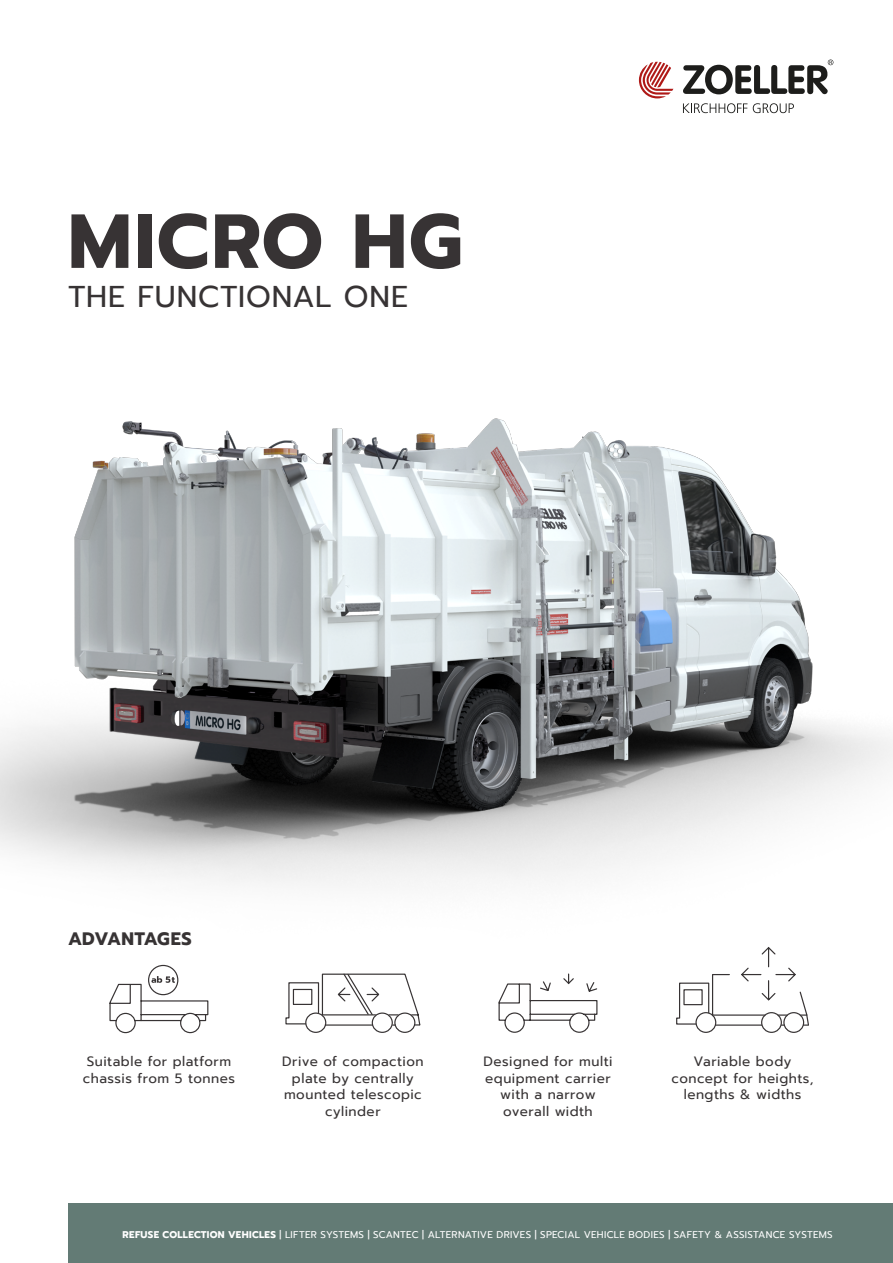
<style>
.page{position:relative;width:893px;height:1263px;background:#fff}
.page>*{position:absolute;margin:0;border:0;box-sizing:border-box;transform-origin:0 0}
.t1{font:700 76.5px "Prompt";letter-spacing:.025em;color:#373334}
.t2{font:30px "Prompt";letter-spacing:.025em;color:#373334}
.t3{font:700 18px "Prompt";letter-spacing:.01em;color:#373334}
.t4{font:13.5px/16.5px "Prompt";letter-spacing:.035em;color:#373334;text-align:center}
.t5{font:9.75px "Prompt";letter-spacing:.025em;color:#fff}
.s1{font-weight:700}
</style>
<div class="page">
<svg style="left:683px;top:103px;width:64px;height:10px"></svg>
<svg style="left:753px;top:103px;width:41px;height:10px"></svg>
<svg style="left:639px;top:62px;width:34px;height:36px"></svg>
<svg style="left:683px;top:60px;width:150px;height:34px"></svg>
<div style="left:68px;top:1203px;width:825px;height:60px;background:#637b75"></div>
<svg style="left:676px;top:974px;width:133px;height:59px"></svg>
<svg style="left:285px;top:974px;width:136px;height:59px"></svg>
<img style="left:0;top:418px;width:893px;height:556px">
<div style="left:148px;top:965px;width:30px;height:30px;border:1px solid #373334;border-radius:50%"></div>
<svg style="left:109px;top:976px;width:100px;height:58px"></svg>
<svg style="left:498px;top:973px;width:100px;height:60px"></svg>
<h1 class="t1" style="left:68px;top:184px;width:396px">MICRO HG</h1>
<h2 class="t2" style="left:68px;top:275px;width:342px">THE FUNCTIONAL ONE</h2>
<h3 class="t3" style="left:68px;top:925px;width:125px">ADVANTAGES</h3>
<p class="t4" style="left:83px;top:1053px;width:154px;text-align:left">Suitable for platform chassis from 5 tonnes</p>
<p class="t4" style="left:282px;top:1053px;width:143px">Drive of compaction plate by centrally mounted telescopic cylinder</p>
<p class="t4" style="left:484px;top:1053px;width:130px">Designed for multi equipment carrier with a narrow overall width</p>
<p class="t4" style="left:672px;top:1053px;width:143px">Variable body concept for heights, lengths &amp; widths</p>
<p class="t5" style="left:122px;top:1228px;width:712px"><span class="s1">REFUSE COLLECTION VEHICLES</span> | LIFTER SYSTEMS | SCANTEC | ALTERNATIVE DRIVES | SPECIAL VEHICLE BODIES | SAFETY &amp; ASSISTANCE SYSTEMS</p>
</div>
